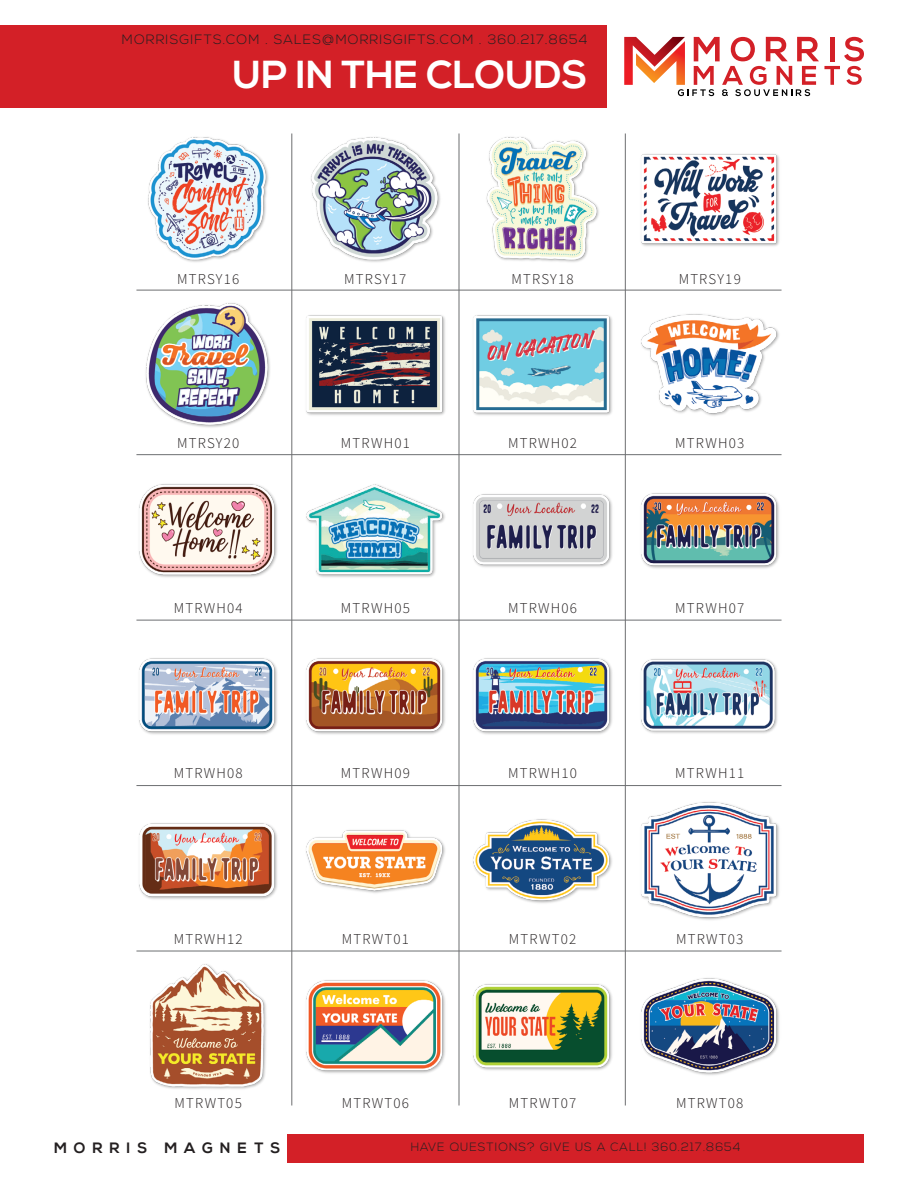
<style>
.page{position:relative;width:918px;height:1188px;background:#fff}
.page>*{position:absolute;margin:0;border:0;box-sizing:border-box;transform-origin:0 0}
.t1{font:700 39px "Nexa";color:#fff}
.t2{font:300 15px "Source Sans Pro";letter-spacing:.08em;color:#231f20}
.t3{font:700 15px "Nexa";letter-spacing:.46em;color:#231f20}
.t4{font:300 13.5px "Nexa";letter-spacing:.08em;color:#231f20}
.t5{font:300 12px "Nexa";letter-spacing:.08em;color:#231f20}
</style>
<div class="page">
<div style="left:0;top:26px;width:607px;height:82px;background:#d32027"></div>
<div style="left:287px;top:1134px;width:577px;height:28px;background:#d32027"></div>
<svg style="left:624px;top:37px;width:240px;height:59px"></svg>
<img style="left:148px;top:137px;width:121px;height:125px">
<img style="left:311px;top:137px;width:130px;height:125px">
<img style="left:486px;top:137px;width:113px;height:125px">
<img style="left:641px;top:154px;width:138px;height:92px">
<img style="left:145px;top:303px;width:125px;height:125px">
<img style="left:306px;top:315px;width:139px;height:100px">
<img style="left:473px;top:315px;width:139px;height:101px">
<img style="left:641px;top:314px;width:138px;height:102px">
<img style="left:139px;top:484px;width:138px;height:93px">
<img style="left:306px;top:484px;width:139px;height:93px">
<img style="left:473px;top:494px;width:139px;height:73px">
<img style="left:641px;top:493px;width:138px;height:76px">
<img style="left:139px;top:658px;width:138px;height:77px">
<img style="left:306px;top:658px;width:139px;height:77px">
<img style="left:473px;top:658px;width:139px;height:77px">
<img style="left:641px;top:659px;width:137px;height:75px">
<img style="left:139px;top:823px;width:138px;height:76px">
<img style="left:306px;top:830px;width:139px;height:63px">
<img style="left:473px;top:819px;width:139px;height:84px">
<img style="left:641px;top:802px;width:138px;height:118px">
<img style="left:150px;top:964px;width:116px;height:125px">
<img style="left:306px;top:980px;width:139px;height:93px">
<img style="left:473px;top:984px;width:139px;height:86px">
<img style="left:641px;top:978px;width:138px;height:97px">
<hr style="left:459px;top:134px;width:1px;height:972px;background:#6d6f71">
<hr style="left:291px;top:134px;width:1px;height:972px;background:#6d6f71">
<hr style="left:625px;top:134px;width:1px;height:972px;background:#6d6f71">
<hr style="left:136px;top:290px;width:646px;height:1px;background:#6d6f71">
<hr style="left:136px;top:454px;width:646px;height:1px;background:#6d6f71">
<hr style="left:136px;top:620px;width:646px;height:1px;background:#6d6f71">
<hr style="left:136px;top:785px;width:646px;height:1px;background:#6d6f71">
<hr style="left:136px;top:951px;width:646px;height:1px;background:#6d6f71">
<p class="t4" style="left:122px;top:31px;width:467px">MORRISGIFTS.COM . SALES@MORRISGIFTS.COM . 360.217.8654</p>
<p class="t1" style="left:233px;top:52px;width:356px">UP IN THE CLOUDS</p>
<p class="t2" style="left:177px;top:270px;width:64px">MTRSY16</p>
<p class="t2" style="left:344px;top:270px;width:64px">MTRSY17</p>
<p class="t2" style="left:511px;top:270px;width:64px">MTRSY18</p>
<p class="t2" style="left:679px;top:270px;width:64px">MTRSY19</p>
<p class="t2" style="left:177px;top:433px;width:64px">MTRSY20</p>
<p class="t2" style="left:341px;top:433px;width:71px">MTRWH01</p>
<p class="t2" style="left:508px;top:433px;width:71px">MTRWH02</p>
<p class="t2" style="left:675px;top:433px;width:71px">MTRWH03</p>
<p class="t2" style="left:174px;top:599px;width:71px">MTRWH04</p>
<p class="t2" style="left:341px;top:599px;width:71px">MTRWH05</p>
<p class="t2" style="left:508px;top:599px;width:71px">MTRWH06</p>
<p class="t2" style="left:675px;top:599px;width:71px">MTRWH07</p>
<p class="t2" style="left:174px;top:764px;width:71px">MTRWH08</p>
<p class="t2" style="left:341px;top:764px;width:71px">MTRWH09</p>
<p class="t2" style="left:508px;top:764px;width:71px">MTRWH10</p>
<p class="t2" style="left:675px;top:764px;width:71px">MTRWH11</p>
<p class="t2" style="left:174px;top:930px;width:71px">MTRWH12</p>
<p class="t2" style="left:342px;top:930px;width:69px">MTRWT01</p>
<p class="t2" style="left:509px;top:930px;width:69px">MTRWT02</p>
<p class="t2" style="left:676px;top:930px;width:69px">MTRWT03</p>
<p class="t2" style="left:175px;top:1094px;width:69px">MTRWT05</p>
<p class="t2" style="left:342px;top:1094px;width:69px">MTRWT06</p>
<p class="t2" style="left:509px;top:1094px;width:69px">MTRWT07</p>
<p class="t2" style="left:676px;top:1094px;width:69px">MTRWT08</p>
<p class="t3" style="left:54px;top:1139px;width:228px">MORRIS MAGNETS</p>
<p class="t5" style="left:411px;top:1140px;width:331px">HAVE QUESTIONS? GIVE US A CALL! 360.217.8654</p>
</div>
